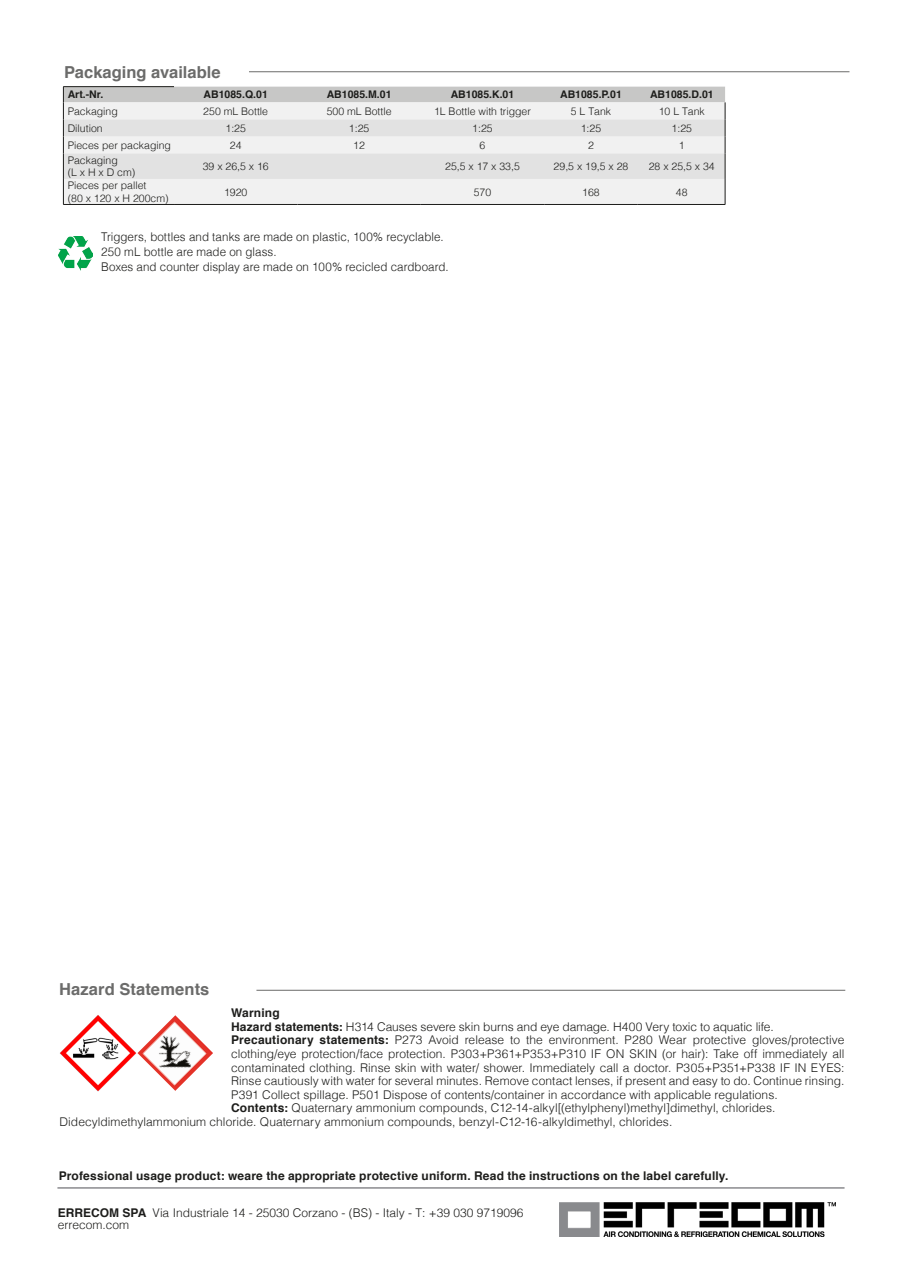
<style>
.page{position:relative;width:902px;height:1272px;background:#fff}
.page>*{position:absolute;margin:0;border:0;box-sizing:border-box;transform-origin:0 0}
.t1{font:700 16.5px "Helvetica";letter-spacing:.005em;color:#6b6b6a}
.t2{font:300 12px/12px "Helvetica";letter-spacing:.005em;color:#1d1d1b}
.t3{font:300 12px/15px "Helvetica";letter-spacing:.005em;color:#1d1d1b;scale:.96 1}
.t4{font:700 12px "Helvetica";letter-spacing:.015em;color:#1d1d1b}
.t5{font:300 10.5px/12.6px "Helvetica";color:#1d1d1b}
.t6{font:700 10.5px "Helvetica";color:#1d1d1b}
.s1{font-weight:700}
</style>
<div class="page">
<img style="left:559px;top:1202px;width:276px;height:34px">
<hr style="left:57px;top:1187px;width:787px;height:1px;background:#8a8a8e">
<hr style="left:256px;top:990px;width:589px;height:1px;background:#6b6b6a">
<hr style="left:63px;top:86px;width:111px;height:1px;background:#1d1d1b">
<svg style="left:63px;top:87px;width:662px;height:117px"></svg>
<hr style="left:63px;top:204px;width:111px;height:1px;background:#1d1d1b">
<hr style="left:174px;top:204px;width:123px;height:1px;background:#1d1d1b">
<hr style="left:297px;top:204px;width:124px;height:1px;background:#1d1d1b">
<hr style="left:421px;top:204px;width:123px;height:1px;background:#1d1d1b">
<hr style="left:544px;top:204px;width:93px;height:1px;background:#1d1d1b">
<hr style="left:637px;top:204px;width:88px;height:1px;background:#1d1d1b">
<hr style="left:249px;top:71px;width:600px;height:1px;background:#6b6b6a">
<img style="left:58px;top:236px;width:35px;height:34px">
<img style="left:60px;top:1015px;width:153px;height:76px">
<h1 class="t1" style="left:64px;top:59px;width:158px">Packaging available</h1>
<p class="t6" style="left:68px;top:86px;width:37px">Art.-Nr.</p>
<p class="t6" style="left:203px;top:86px;width:66px">AB1085.Q.01</p>
<p class="t6" style="left:326px;top:86px;width:66px">AB1085.M.01</p>
<p class="t6" style="left:450px;top:86px;width:65px">AB1085.K.01</p>
<p class="t6" style="left:560px;top:86px;width:63px">AB1085.P.01</p>
<p class="t6" style="left:650px;top:86px;width:65px">AB1085.D.01</p>
<p class="t5" style="left:68px;top:104px;width:52px">Packaging</p>
<p class="t5" style="left:203px;top:104px;width:66px">250 mL Bottle</p>
<p class="t5" style="left:327px;top:104px;width:66px">500 mL Bottle</p>
<p class="t5" style="left:434px;top:104px;width:98px">1L Bottle with trigger</p>
<p class="t5" style="left:570px;top:104px;width:42px">5 L Tank</p>
<p class="t5" style="left:658px;top:104px;width:48px">10 L Tank</p>
<p class="t5" style="left:68px;top:121px;width:37px">Dilution</p>
<p class="t5" style="left:225px;top:121px;width:22px">1:25</p>
<p class="t5" style="left:349px;top:121px;width:22px">1:25</p>
<p class="t5" style="left:472px;top:121px;width:22px">1:25</p>
<p class="t5" style="left:580px;top:121px;width:22px">1:25</p>
<p class="t5" style="left:671px;top:121px;width:22px">1:25</p>
<p class="t5" style="left:68px;top:138px;width:105px">Pieces per packaging</p>
<p class="t5" style="left:230px;top:138px;width:13px">24</p>
<p class="t5" style="left:353px;top:138px;width:13px">12</p>
<p class="t5" style="left:479px;top:138px;width:7px">6</p>
<p class="t5" style="left:588px;top:138px;width:7px">2</p>
<p class="t5" style="left:678px;top:138px;width:7px">1</p>
<p class="t5" style="left:68px;top:153px;width:69px">Packaging<br>(L x H x D cm)</p>
<p class="t5" style="left:203px;top:159px;width:67px">39 x 26,5 x 16</p>
<p class="t5" style="left:445px;top:159px;width:76px">25,5 x 17 x 33,5</p>
<p class="t5" style="left:553px;top:159px;width:76px">29,5 x 19,5 x 28</p>
<p class="t5" style="left:648px;top:159px;width:67px">28 x 25,5 x 34</p>
<p class="t5" style="left:68px;top:178px;width:102px">Pieces per pallet<br>(80 x 120 x H 200cm)</p>
<p class="t5" style="left:224px;top:185px;width:25px">1920</p>
<p class="t5" style="left:473px;top:185px;width:19px">570</p>
<p class="t5" style="left:582px;top:185px;width:19px">168</p>
<p class="t5" style="left:676px;top:185px;width:13px">48</p>
<p class="t3" style="left:101px;top:228px;width:363px">Triggers, bottles and tanks are made on plastic, 100% recyclable.<br>250 mL bottle are made on glass.<br>Boxes and counter display are made on 100% recicled cardboard.</p>
<h1 class="t1" style="left:59px;top:976px;width:152px">Hazard Statements</h1>
<p class="t4" style="left:231px;top:1003px;width:50px">Warning</p>
<p class="t2" style="left:231px;top:1019px;width:544px"><span class="s1">Hazard statements:</span> H314 Causes severe skin burns and eye damage. H400 Very toxic to aquatic life.</p>
<p class="t2" style="left:231px;top:1033px;width:614px"><span class="s1">Precautionary statements:</span> P273 Avoid release to the environment. P280 Wear protective gloves/protective</p>
<p class="t2" style="left:231px;top:1046px;width:614px">clothing/eye protection/face protection. P303+P361+P353+P310 IF ON SKIN (or hair): Take off immediately all</p>
<p class="t2" style="left:231px;top:1060px;width:614px">contaminated clothing. Rinse skin with water/ shower. Immediately call a doctor. P305+P351+P338 IF IN EYES:</p>
<p class="t2" style="left:231px;top:1073px;width:614px">Rinse cautiously with water for several minutes. Remove contact lenses, if present and easy to do. Continue rinsing.</p>
<p class="t2" style="left:231px;top:1087px;width:548px">P391 Collect spillage. P501 Dispose of contents/container in accordance with applicable regulations.</p>
<p class="t2" style="left:231px;top:1100px;width:545px"><span class="s1">Contents:</span> Quaternary ammonium compounds, C12-14-alkyl[(ethylphenyl)methyl]dimethyl, chlorides.</p>
<p class="t2" style="left:59px;top:1114px;width:614px">Didecyldimethylammonium chloride. Quaternary ammonium compounds, benzyl-C12-16-alkyldimethyl, chlorides.</p>
<p class="t4" style="left:59px;top:1165px;width:671px">Professional usage product: weare the appropriate protective uniform. Read the instructions on the label carefully.</p>
<p class="t2" style="left:58px;top:1206px;width:467px"><span class="s1">ERRECOM SPA</span> Via Industriale 14 - 25030 Corzano - (BS) - Italy - T: +39 030 9719096 errecom.com</p>
</div>
